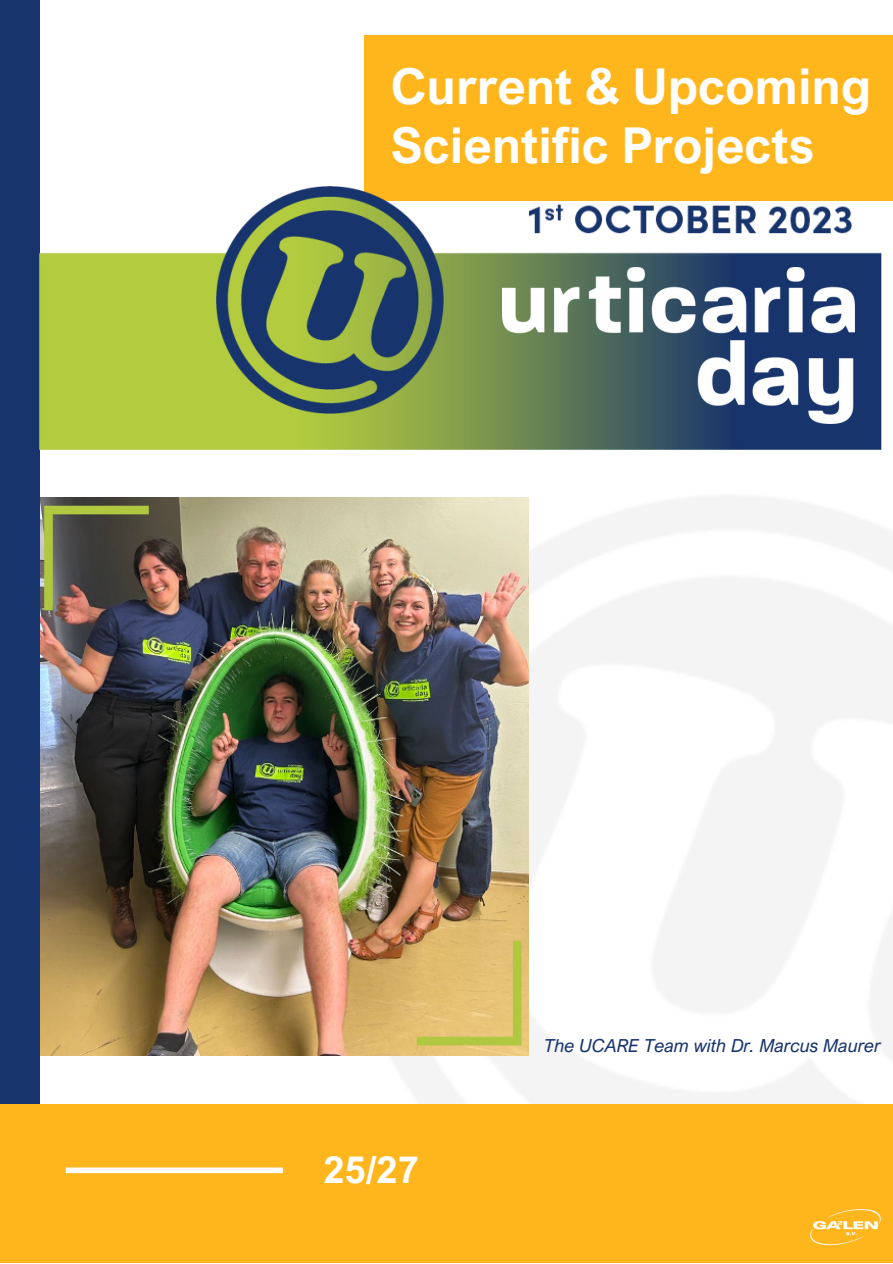
<style>
.page{position:relative;width:893px;height:1264px;background:#fff}
.page>*{position:absolute;margin:0;border:0;box-sizing:border-box;transform-origin:0 0}
.t1{font:700 49.5px "Arial Nova";color:#fff}
.t2{font:700 37.5px "Arial Nova";color:#fff}
.t3{font:italic 18px "Arial Nova";color:#17346c}
</style>
<div class="page">
<div style="left:364px;top:35px;width:528px;height:166px;background:#ffb61d"></div>
<img style="left:40px;top:497px;width:489px;height:558px">
<div style="left:0;top:0;width:40px;height:1146px;background:#17346c"></div>
<div style="left:0;top:1104px;width:892px;height:158px;background:#ffb61d"></div>
<div style="left:66px;top:1167px;width:217px;height:6px;background:#fff"></div>
<img style="left:810px;top:1209px;width:71px;height:37px">
<img style="left:40px;top:252px;width:841px;height:197px">
<img style="left:217px;top:186px;width:227px;height:227px">
<img style="left:528px;top:204px;width:325px;height:30px">
<img style="left:502px;top:267px;width:352px;height:156px">
<svg style="left:44px;top:505px;width:105px;height:105px;background:#5d5a42"></svg>
<svg style="left:417px;top:940px;width:104px;height:105px;background:#dcc16c"></svg>
<p class="t1" style="left:390px;top:56px;width:482px">Current &amp; Upcoming</p>
<p class="t1" style="left:390px;top:114px;width:425px">Scientific Projects</p>
<p class="t2" style="left:323px;top:1145px;width:97px">25/27</p>
<p class="t3" style="left:544px;top:1034px;width:338px">The UCARE Team with Dr. Marcus Maurer</p>
</div>
